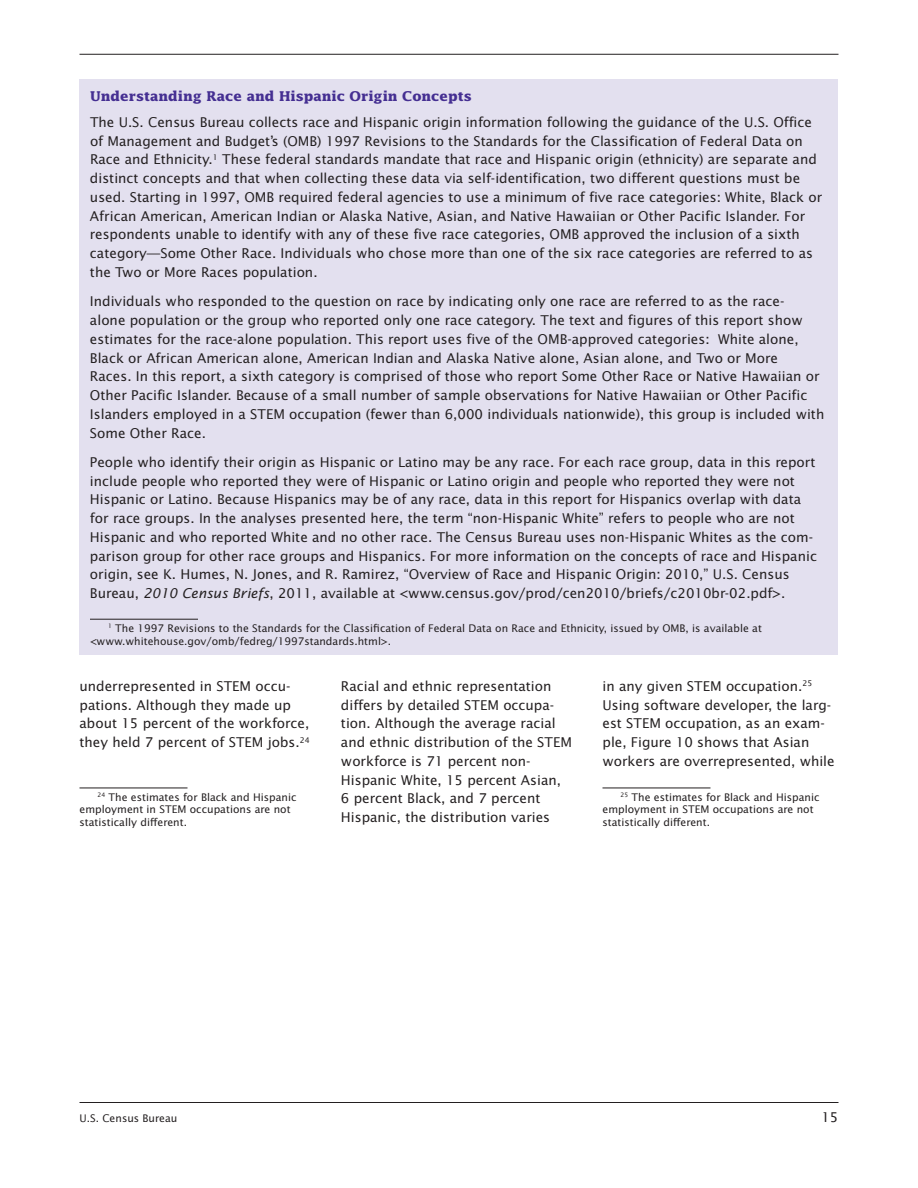
<style>
.page{position:relative;width:918px;height:1188px;background:#fff}
.page>*{position:absolute;margin:0;border:0;box-sizing:border-box;transform-origin:0 0}
.body_text{font:13.5px/18.8px "Lucida Sans";color:#231f20}
.subhead2{font:700 13.5px "Lucida";color:#452f92}
.footnote{font:10.5px/12.8px "Lucida Sans";color:#231f20}
.s1{font-style:italic}
</style>
<div class="page">
<hr style="left:80px;top:1102px;width:758px;height:1px;background:#231f20">
<hr style="left:80px;top:54px;width:758px;height:1px;background:#231f20">
<hr style="left:80px;top:788px;width:108px;height:1px;background:#231f20">
<hr style="left:602px;top:788px;width:108px;height:1px;background:#231f20">
<div style="left:80px;top:80px;width:758px;height:575px;background:#e3e0ef"></div>
<hr style="left:90px;top:619px;width:108px;height:1px;background:#231f20">
<p class="subhead2" style="left:90px;top:88px;width:383px">Understanding Race and Hispanic Origin Concepts</p>
<p class="body_text" style="left:90px;top:113px;width:734px">The U.S. Census Bureau collects race and Hispanic origin information following the guidance of the U.S. Office of Management and Budget’s (OMB) 1997 Revisions to the Standards for the Classification of Federal Data on Race and Ethnicity.<sup>1</sup> These federal standards mandate that race and Hispanic origin (ethnicity) are separate and distinct concepts and that when collecting these data via self-identification, two different questions must be used. Starting in 1997, OMB required federal agencies to use a minimum of five race categories: White, Black or African American, American Indian or Alaska Native, Asian, and Native Hawaiian or Other Pacific Islander. For respondents unable to identify with any of these five race categories, OMB approved the inclusion of a sixth category—Some Other Race. Individuals who chose more than one of the six race categories are referred to as the Two or More Races population.</p>
<p class="body_text" style="left:90px;top:292px;width:736px">Individuals who responded to the question on race by indicating only one race are referred to as the race-<br>alone population or the group who reported only one race category. The text and figures of this report show estimates for the race-alone population. This report uses five of the OMB-approved categories: White alone, Black or African American alone, American Indian and Alaska Native alone, Asian alone, and Two or More<br>Races. In this report, a sixth category is comprised of those who report Some Other Race or Native Hawaiian or Other Pacific Islander. Because of a small number of sample observations for Native Hawaiian or Other Pacific Islanders employed in a STEM occupation (fewer than 6,000 individuals nationwide), this group is included with Some Other Race.</p>
<p class="body_text" style="left:90px;top:453px;width:728px">People who identify their origin as Hispanic or Latino may be any race. For each race group, data in this report include people who reported they were of Hispanic or Latino origin and people who reported they were not Hispanic or Latino. Because Hispanics may be of any race, data in this report for Hispanics overlap with data for race groups. In the analyses presented here, the term “non-Hispanic White” refers to people who are not Hispanic and who reported White and no other race. The Census Bureau uses non-Hispanic Whites as the com&shy;parison group for other race groups and Hispanics. For more information on the concepts of race and Hispanic origin, see K. Humes, N. Jones, and R. Ramirez, “Overview of Race and Hispanic Origin: 2010,” U.S. Census Bureau, <span class="s1">2010 Census Briefs</span>, 2011, available at &lt;www.census.gov/prod/cen2010/briefs/c2010br-02.pdf&gt;.</p>
<p class="footnote" style="left:90px;top:622px;width:673px;text-indent:18px"><sup>1</sup> The 1997 Revisions to the Standards for the Classification of Federal Data on Race and Ethnicity, issued by OMB, is available at &lt;www.whitehouse.gov/omb/fedreg/1997standards.html&gt;.</p>
<p class="body_text" style="left:80px;top:677px;width:232px">underrepresented in STEM occu&shy;pations. Although they made up about 15 percent of the workforce, they held 7 percent of STEM jobs.<sup>24</sup></p>
<p class="footnote" style="left:80px;top:791px;width:219px;text-indent:18px"><sup>24</sup> The estimates for Black and Hispanic employment in STEM occupations are not statistically different.</p>
<p class="body_text" style="left:341px;top:677px;width:233px">Racial and ethnic representation differs by detailed STEM occupa&shy;tion. Although the average racial and ethnic distribution of the STEM workforce is 71 percent non-Hispanic White, 15 percent Asian, 6 percent Black, and 7 percent Hispanic, the distribution varies</p>
<p class="body_text" style="left:602px;top:677px;width:234px">in any given STEM occupation.<sup>25<br></sup>Using software developer, the larg&shy;est STEM occupation, as an exam&shy;ple, Figure 10 shows that Asian workers are overrepresented, while</p>
<p class="footnote" style="left:603px;top:791px;width:219px;text-indent:18px"><sup>25</sup> The estimates for Black and Hispanic employment in STEM occupations are not statistically different.</p>
<p class="footnote" style="left:80px;top:1112px;width:99px">U.S. Census Bureau</p>
<p class="body_text" style="left:821px;top:1108px;width:19px">15</p>
</div>
